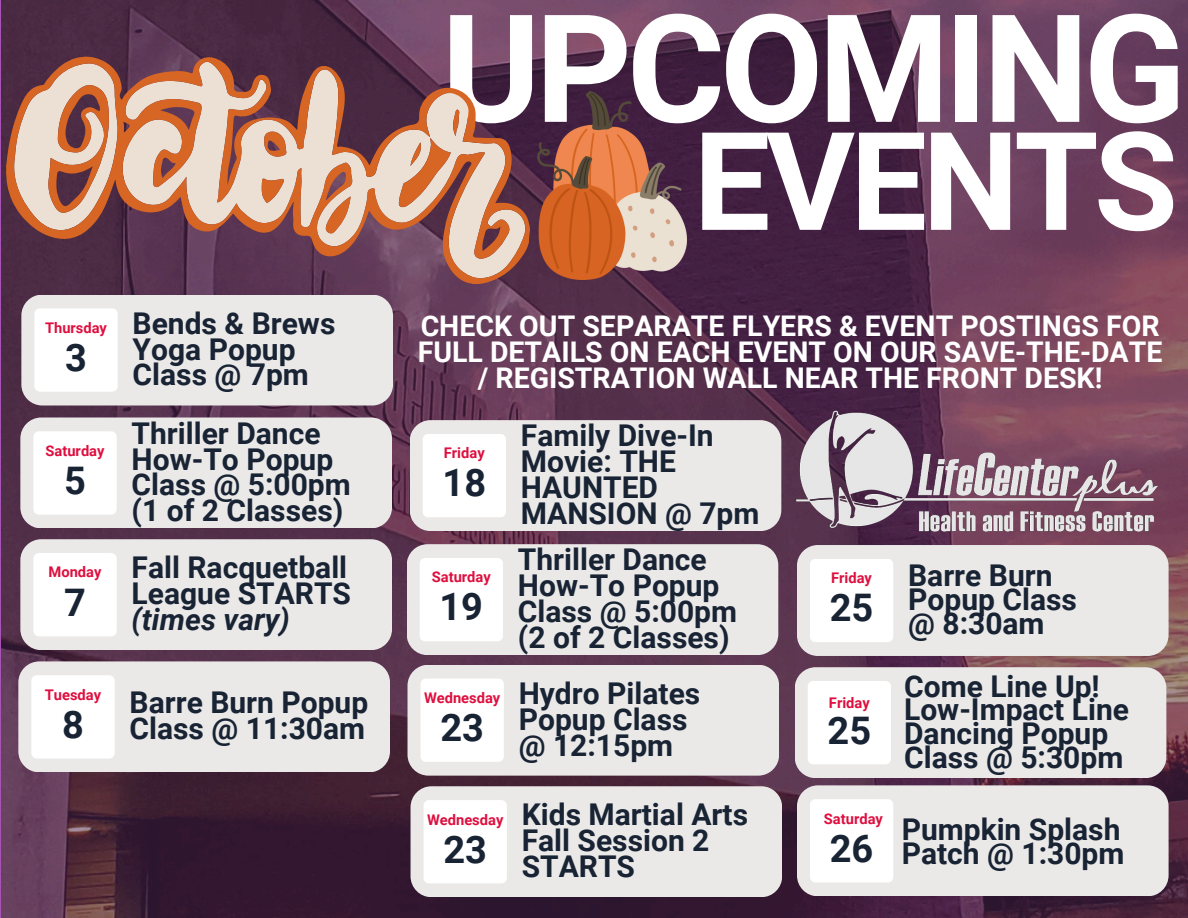
<style>
.page{position:relative;width:1188px;height:918px;background:#fff}
.page>*{position:absolute;margin:0;border:0;box-sizing:border-box;transform-origin:0 0}
.t1{font:700 150.15px "Roboto";letter-spacing:-.035em;color:#fff}
.t2{font:700 136.8px "Roboto";letter-spacing:-.035em;color:#fff}
.t3{font:700 37.95px "Roboto";color:#182334}
.t4{font:700 30px/25.8px "Roboto";color:#182334}
.t5{font:700 28.5px/25.8px "Roboto";color:#fff;text-align:center}
.t6{font:700 14.7px "Roboto";color:#de0f3f}
.s1{font-style:italic}
</style>
<div class="page">
<img style="left:2px;top:0;width:1186px;height:918px">
<div style="left:411px;top:786px;width:371px;height:111px;background:#ebe9e8;border-radius:21px"></div>
<div style="left:424px;top:800px;width:83px;height:83px;background:#fff;border-radius:5px"></div>
<div style="left:797px;top:785px;width:372px;height:111px;background:#ebe9e8;border-radius:21px"></div>
<div style="left:810px;top:799px;width:83px;height:84px;background:#fff;border-radius:5px"></div>
<div style="left:795px;top:667px;width:371px;height:111px;background:#ebe9e8;border-radius:21px"></div>
<div style="left:808px;top:681px;width:83px;height:83px;background:#fff;border-radius:5px"></div>
<div style="left:797px;top:545px;width:372px;height:111px;background:#ebe9e8;border-radius:21px"></div>
<div style="left:810px;top:559px;width:83px;height:83px;background:#fff;border-radius:5px"></div>
<div style="left:18px;top:661px;width:372px;height:111px;background:#ebe9e8;border-radius:21px"></div>
<div style="left:31px;top:675px;width:84px;height:84px;background:#fff;border-radius:5px"></div>
<div style="left:410px;top:420px;width:371px;height:111px;background:#ebe9e8;border-radius:21px"></div>
<div style="left:423px;top:434px;width:83px;height:83px;background:#fff;border-radius:5px"></div>
<div style="left:408px;top:665px;width:371px;height:111px;background:#ebe9e8;border-radius:21px"></div>
<div style="left:421px;top:679px;width:83px;height:83px;background:#fff;border-radius:5px"></div>
<div style="left:20px;top:539px;width:372px;height:111px;background:#ebe9e8;border-radius:21px"></div>
<div style="left:33px;top:553px;width:84px;height:83px;background:#fff;border-radius:5px"></div>
<img style="left:782px;top:403px;width:384px;height:148px">
<svg style="left:0;top:40px;width:543px;height:248px;background:#9a6f6e"></svg>
<img style="left:537px;top:92px;width:150px;height:187px">
<div style="left:20px;top:417px;width:372px;height:111px;background:#ebe9e8;border-radius:21px"></div>
<div style="left:33px;top:431px;width:84px;height:84px;background:#fff;border-radius:5px"></div>
<div style="left:407px;top:544px;width:371px;height:111px;background:#ebe9e8;border-radius:21px"></div>
<div style="left:420px;top:558px;width:83px;height:83px;background:#fff;border-radius:5px"></div>
<div style="left:21px;top:295px;width:372px;height:111px;background:#ebe9e8;border-radius:21px"></div>
<div style="left:34px;top:308px;width:84px;height:84px;background:#fff;border-radius:5px"></div>
<h1 class="t1" style="left:442px;top:-17px;width:746px">UPCOMING</h1>
<h1 class="t2" style="left:694px;top:103px;width:486px">EVENTS</h1>
<h3 class="t6" style="left:45px;top:319px;width:63px">Thursday</h3>
<p class="t3" style="left:65px;top:336px;width:23px">3</p>
<p class="t4" style="left:133px;top:311px;width:204px">Bends &amp; Brews<br>Yoga Popup<br>Class @ 7pm</p>
<p class="t5" style="left:418px;top:313px;width:746px">CHECK OUT SEPARATE FLYERS &amp; EVENT POSTINGS FOR<br>FULL DETAILS ON EACH EVENT ON OUR SAVE-THE-DATE / REGISTRATION WALL NEAR THE FRONT DESK!</p>
<h3 class="t6" style="left:46px;top:442px;width:60px">Saturday</h3>
<p class="t3" style="left:64px;top:459px;width:23px">5</p>
<p class="t4" style="left:132px;top:420px;width:221px">Thriller Dance<br>How-To Popup<br>Class @ 5:00pm (1 of 2 Classes)</p>
<p class="t6" style="left:444px;top:445px;width:42px">Friday</p>
<p class="t3" style="left:443px;top:461px;width:45px">18</p>
<p class="t4" style="left:521px;top:423px;width:240px">Family Dive-In<br>Movie: THE<br>HAUNTED<br>MANSION @ 7pm</p>
<h3 class="t6" style="left:49px;top:564px;width:54px">Monday</h3>
<p class="t3" style="left:64px;top:580px;width:23px">7</p>
<p class="t4" style="left:132px;top:555px;width:221px">Fall Racquetball<br>League STARTS <span class="s1">(times vary)</span></p>
<h3 class="t6" style="left:432px;top:569px;width:60px">Saturday</h3>
<p class="t3" style="left:440px;top:585px;width:45px">19</p>
<p class="t4" style="left:518px;top:547px;width:221px">Thriller Dance<br>How-To Popup<br>Class @ 5:00pm (2 of 2 Classes)</p>
<h3 class="t6" style="left:831px;top:570px;width:42px">Friday</h3>
<h2 class="t3" style="left:830px;top:586px;width:45px">25</h2>
<h3 class="t4" style="left:908px;top:564px;width:170px;line-height:23.7px">Barre Burn<br>Popup Class</h3>
<h3 class="t4" style="left:908px;top:610px;width:138px">@ 8:30am</h3>
<h3 class="t6" style="left:45px;top:686px;width:58px">Tuesday</h3>
<p class="t4" style="left:130px;top:690px;width:240px">Barre Burn Popup</p>
<p class="t3" style="left:62px;top:703px;width:23px">8</p>
<p class="t4" style="left:130px;top:716px;width:237px">Class @ 11:30am</p>
<h3 class="t6" style="left:424px;top:689px;width:78px">Wednesday</h3>
<p class="t3" style="left:440px;top:706px;width:45px">23</p>
<p class="t4" style="left:519px;top:681px;width:183px">Hydro Pilates<br>Popup Class @ 12:15pm</p>
<p class="t6" style="left:829px;top:694px;width:42px">Friday</p>
<p class="t3" style="left:828px;top:708px;width:45px">25</p>
<h3 class="t4" style="left:904px;top:675px;width:226px;line-height:23.7px">Come Line Up!<br>Low-Impact Line<br>Dancing Popup<br>Class @ 5:30pm</h3>
<p class="t6" style="left:427px;top:811px;width:78px">Wednesday</p>
<h3 class="t3" style="left:443px;top:827px;width:45px">23</h3>
<h3 class="t4" style="left:522px;top:802px;width:228px">Kids Martial Arts<br>Fall Session 2<br>STARTS</h3>
<p class="t6" style="left:824px;top:810px;width:60px">Saturday</p>
<p class="t4" style="left:902px;top:818px;width:224px;line-height:23.7px">Pumpkin Splash<br>Patch @ 1:30pm</p>
<p class="t3" style="left:830px;top:826px;width:45px">26</p>
</div>
